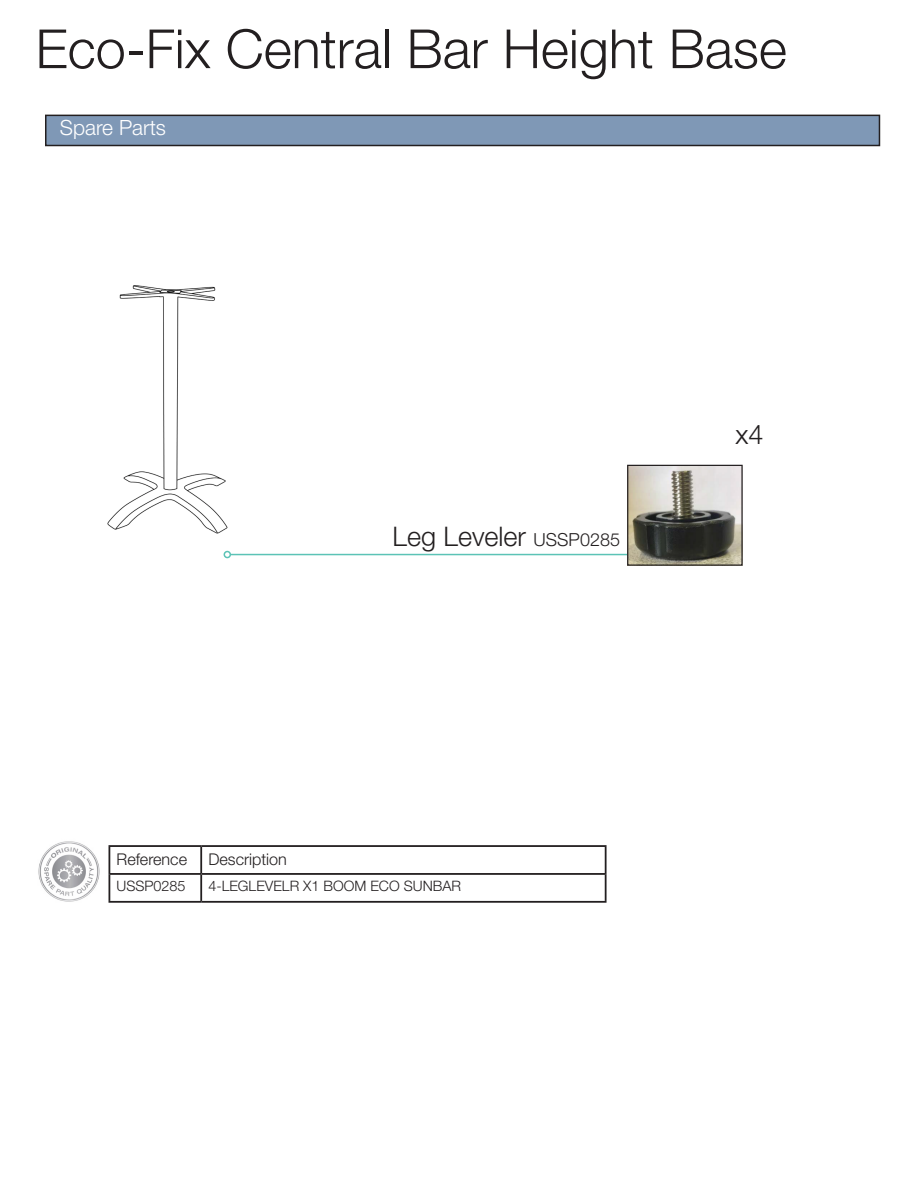
<style>
.page{position:relative;width:918px;height:1188px;background:#fff}
.page>*{position:absolute;margin:0;border:0;box-sizing:border-box;transform-origin:0 0}
.t1{font:300 54px "Helvetica Neue LT Std";color:#231f20}
.t2{font:300 27px "Helvetica Neue LT Std";color:#231f20}
.t3{font:300 21px "Helvetica Neue LT Std";color:#fff}
.t4{font:300 16.2px "Helvetica Neue LT Std";color:#231f20}
.t5{font:300 14.4px "Helvetica Neue LT Std";color:#231f20}
.s1{font-size:18px}
</style>
<div class="page">
<img style="left:107px;top:285px;width:121px;height:249px">
<div style="left:46px;top:115px;width:833px;height:31px;background:#7f98b6"></div>
<div style="left:45px;top:115px;width:835px;height:31px;border:2px solid #231f20"></div>
<hr style="left:230px;top:554px;width:397px;height:1px;background:#5cc3b6">
<div style="left:224px;top:551px;width:7px;height:7px;border:2px solid #5cc3b6;border-radius:50%"></div>
<img style="left:629px;top:467px;width:112px;height:97px">
<div style="left:627px;top:465px;width:116px;height:101px;border:1px solid #231f20"></div>
<img style="left:38px;top:841px;width:62px;height:61px">
<hr style="left:109px;top:845px;width:92px;height:2px;background:#231f20">
<hr style="left:201px;top:845px;width:406px;height:2px;background:#231f20">
<hr style="left:200px;top:847px;width:2px;height:26px;background:#231f20">
<hr style="left:605px;top:847px;width:2px;height:26px;background:#231f20">
<hr style="left:109px;top:873px;width:92px;height:2px;background:#231f20">
<svg style="left:109px;top:847px;width:1px;height:54px"></svg>
<hr style="left:201px;top:873px;width:406px;height:2px;background:#231f20">
<hr style="left:200px;top:875px;width:2px;height:26px;background:#231f20">
<hr style="left:605px;top:875px;width:2px;height:26px;background:#231f20">
<hr style="left:109px;top:901px;width:92px;height:2px;background:#231f20">
<hr style="left:201px;top:901px;width:406px;height:2px;background:#231f20">
<p class="t1" style="left:36px;top:16px;width:753px">Eco-Fix Central Bar Height Base</p>
<p class="t3" style="left:60px;top:115px;width:108px">Spare Parts</p>
<p class="t2" style="left:393px;top:520px;width:229px">Leg Leveler <span class="s1">USSP0285</span></p>
<p class="t2" style="left:735px;top:418px;width:29px">x4</p>
<p class="t4" style="left:117px;top:849px;width:72px">Reference</p>
<p class="t4" style="left:208px;top:849px;width:80px">Description</p>
<p class="t5" style="left:117px;top:877px;width:71px">USSP0285</p>
<p class="t5" style="left:208px;top:877px;width:254px">4-LEGLEVELR X1 BOOM ECO SUNBAR</p>
</div>
